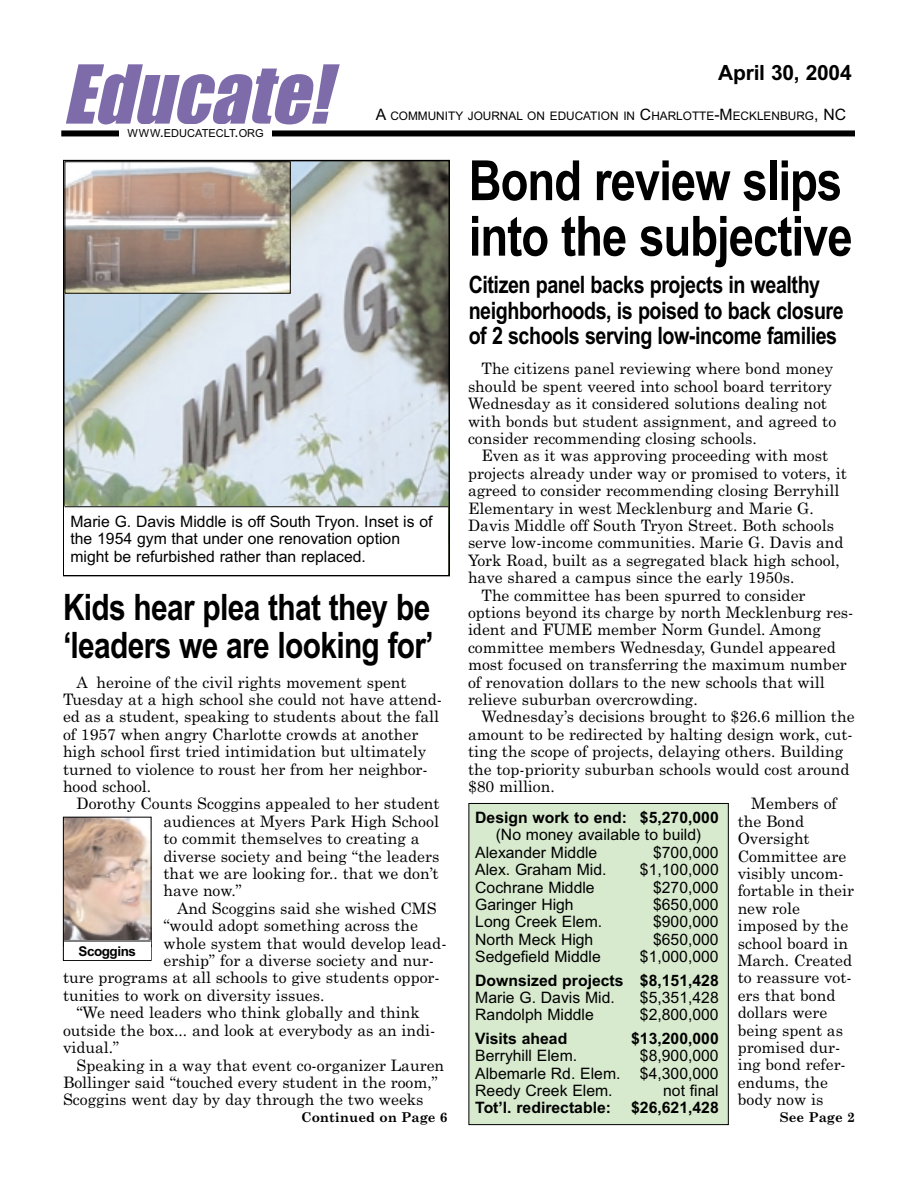
<style>
.page{position:relative;width:918px;height:1188px;background:#fff}
.page>*{position:absolute;margin:0;border:0;box-sizing:border-box;transform-origin:0 0}
.t1{font:italic 75px "Impact";color:#7e6baa}
.t2{font:700 55.5px/55.5px "Arial Narrow";letter-spacing:-.02em;color:#000}
.t3{font:700 36.45px/37.5px "Arial Narrow";letter-spacing:-.02em;color:#000}
.t4{font:700 24px/25.5px "Arial Narrow";letter-spacing:-.02em;color:#000}
.t5{font:700 21px "Arial";letter-spacing:-.01em;color:#000}
.t6{font:15.75px/17.4px "Century Schoolbook";color:#000}
.t7{font:15.75px/17.4px "Arial";color:#000}
.t8{font:700 15.75px "Arial";color:#000}
.t9{font:700 13.5px "Century Schoolbook";color:#000}
.t10{font:700 13.5px "Arial";letter-spacing:-.035em;color:#000}
.t11{font:11.85px "Arial";color:#000}
.t12{font:10.95px "Arial";color:#000}
.s1{font-size:15.75px}
.s2{font-size:14.7px}
</style>
<div class="page">
<div style="left:61px;top:130px;width:794px;height:6px;background:#000"></div>
<div style="left:120px;top:125px;width:152px;height:19px;background:#fff"></div>
<img style="left:65px;top:819px;width:85px;height:122px">
<div style="left:63px;top:817px;width:89px;height:144px;border:1px solid #000"></div>
<div style="left:64px;top:941px;width:87px;height:19px;background:#fff"></div>
<hr style="left:64px;top:941px;width:87px;height:1px;background:#000">
<div style="left:469px;top:803px;width:259px;height:322px;background:#d7eace"></div>
<div style="left:469px;top:803px;width:260px;height:322px;border:1px solid #000"></div>
<img style="left:66px;top:163px;width:381px;height:343px">
<hr style="left:64px;top:506px;width:384px;height:1px;background:#000">
<img style="left:66px;top:163px;width:223px;height:129px">
<div style="left:64px;top:161px;width:227px;height:133px;border:1px solid #000"></div>
<h1 class="t1" style="left:63px;top:70px;width:267px">Educate!</h1>
<h3 class="t5" style="left:718px;top:65px;width:135px">April 30, 2004</h3>
<p class="t11" style="left:376px;top:112px;width:472px"><span class="s1">A</span> COMMUNITY JOURNAL ON EDUCATION IN <span class="s1">C</span>HARLOTTE<span class="s1">-M</span>ECKLENBURG<span class="s1">, NC</span></p>
<p class="t12" style="left:128px;top:129px;width:138px">WWW<span class="s2">.</span>EDUCATECLT<span class="s2">.</span>ORG</p>
<h2 class="t2" style="left:469px;top:158px;width:385px">Bond review slips into the subjective</h2>
<h3 class="t4" style="left:469px;top:274px;width:377px">Citizen panel backs projects in wealthy neighborhoods, is poised to back closure of 2 schools serving low-income families</h3>
<p class="t6" style="left:468px;top:361px;width:370px;text-indent:13px">The citizens panel reviewing where bond money should be spent veered into school board territory Wednesday as it considered solutions dealing not with bonds but student assignment, and agreed to consider recommending closing schools.</p>
<p class="t6" style="left:482px;top:448px;width:348px">Even as it was approving proceeding with most</p>
<p class="t6" style="left:468px;top:466px;width:380px">projects already under way or promised to voters, it</p>
<p class="t6" style="left:468px;top:483px;width:373px">agreed to consider recommending closing Berryhill</p>
<p class="t6" style="left:468px;top:501px;width:347px">Elementary in west Mecklenburg and Marie G.</p>
<p class="t6" style="left:468px;top:518px;width:367px">Davis Middle off South Tryon Street. Both schools</p>
<p class="t6" style="left:468px;top:535px;width:377px">serve low-income communities. Marie G. Davis and</p>
<p class="t6" style="left:468px;top:553px;width:373px">York Road, built as a segregated black high school,</p>
<p class="t6" style="left:468px;top:570px;width:328px">have shared a campus since the early 1950s.</p>
<p class="t6" style="left:482px;top:588px;width:326px">The committee has been spurred to consider</p>
<p class="t6" style="left:468px;top:605px;width:387px">options beyond its charge by north Mecklenburg res-</p>
<p class="t6" style="left:468px;top:622px;width:354px">ident and FUME member Norm Gundel. Among</p>
<p class="t6" style="left:468px;top:640px;width:369px">committee members Wednesday, Gundel appeared</p>
<p class="t6" style="left:468px;top:657px;width:380px">most focused on transferring the maximum number</p>
<p class="t6" style="left:468px;top:675px;width:358px">of renovation dollars to the new schools that will</p>
<p class="t6" style="left:468px;top:692px;width:231px">relieve suburban overcrowding.</p>
<p class="t6" style="left:482px;top:709px;width:375px">Wednesday’s decisions brought to $26.6 million the</p>
<p class="t6" style="left:468px;top:727px;width:386px">amount to be redirected by halting design work, cut-</p>
<p class="t6" style="left:468px;top:744px;width:377px">ting the scope of projects, delaying others. Building</p>
<p class="t6" style="left:468px;top:762px;width:383px">the top-priority suburban schools would cost around</p>
<p class="t6" style="left:468px;top:779px;width:88px">$80 million.</p>
<p class="t6" style="left:751px;top:796px;width:87px">Members of</p>
<p class="t6" style="left:738px;top:814px;width:68px">the Bond</p>
<p class="t6" style="left:738px;top:831px;width:74px">Oversight</p>
<p class="t6" style="left:738px;top:849px;width:110px">Committee are</p>
<p class="t6" style="left:738px;top:866px;width:108px">visibly uncom-</p>
<p class="t6" style="left:738px;top:883px;width:118px">fortable in their</p>
<p class="t6" style="left:738px;top:901px;width:64px">new role</p>
<p class="t6" style="left:738px;top:918px;width:112px">imposed by the</p>
<p class="t6" style="left:738px;top:936px;width:112px">school board in</p>
<p class="t6" style="left:738px;top:953px;width:116px">March. Created</p>
<p class="t6" style="left:738px;top:970px;width:116px">to reassure vot-</p>
<p class="t6" style="left:738px;top:988px;width:99px">ers that bond</p>
<p class="t6" style="left:738px;top:1005px;width:91px">dollars were</p>
<p class="t6" style="left:738px;top:1023px;width:107px">being spent as</p>
<p class="t6" style="left:738px;top:1040px;width:104px">promised dur-</p>
<p class="t6" style="left:738px;top:1058px;width:110px">ing bond refer-</p>
<p class="t6" style="left:738px;top:1075px;width:92px">endums, the</p>
<p class="t6" style="left:738px;top:1092px;width:87px">body now is</p>
<p class="t7" style="left:70px;top:514px;width:364px">Marie G. Davis Middle is off South Tryon. Inset is of the 1954 gym that under one renovation option might be refurbished rather than replaced.</p>
<h3 class="t3" style="left:63px;top:592px;width:372px">Kids hear plea that they be ‘leaders we are looking for’</h3>
<p class="t6" style="left:63px;top:675px;width:381px;text-indent:13px">A heroine of the civil rights movement spent Tuesday at a high school she could not have attend&shy;ed as a student, speaking to students about the fall of 1957 when angry Charlotte crowds at another high school first tried intimidation but ultimately turned to violence to roust her from her neighbor&shy;hood school.</p>
<p class="t6" style="left:164px;top:797px;width:278px;text-indent:-87px">Dorothy Counts Scoggins appealed to her student audiences at Myers Park High School to commit themselves to creating a diverse society and being “the leaders that we are looking for.. that we don’t have now.”</p>
<p class="t6" style="left:177px;top:901px;width:261px">And Scoggins said she wished CMS</p>
<p class="t6" style="left:164px;top:918px;width:256px">“would adopt something across the</p>
<p class="t6" style="left:164px;top:936px;width:285px">whole system that would develop lead-</p>
<p class="t6" style="left:164px;top:953px;width:272px">ership” for a diverse society and nur-</p>
<p class="t6" style="left:63px;top:971px;width:378px">ture programs at all schools to give students oppor-</p>
<p class="t6" style="left:63px;top:988px;width:263px">tunities to work on diversity issues.</p>
<p class="t6" style="left:76px;top:1005px;width:345px">“We need leaders who think globally and think</p>
<p class="t6" style="left:63px;top:1023px;width:374px">outside the box... and look at everybody as an indi-</p>
<p class="t6" style="left:63px;top:1040px;width:58px">vidual.”</p>
<p class="t6" style="left:76px;top:1058px;width:369px">Speaking in a way that event co-organizer Lauren</p>
<p class="t6" style="left:63px;top:1075px;width:376px">Bollinger said “touched every student in the room,”</p>
<p class="t6" style="left:63px;top:1092px;width:362px">Scoggins went day by day through the two weeks</p>
<p class="t8" style="left:475px;top:812px;width:245px">Design work to end: $5,270,000</p>
<p class="t7" style="left:475px;top:828px;width:228px;text-indent:20px">(No money available to build)<br>Alexander Middle</p>
<p class="t7" style="left:653px;top:845px;width:67px">$700,000</p>
<p class="t7" style="left:475px;top:862px;width:133px">Alex. Graham Mid.</p>
<p class="t7" style="left:640px;top:862px;width:80px">$1,100,000</p>
<p class="t7" style="left:475px;top:880px;width:121px">Cochrane Middle</p>
<p class="t7" style="left:653px;top:880px;width:67px">$270,000</p>
<p class="t7" style="left:475px;top:897px;width:100px">Garinger High</p>
<p class="t7" style="left:653px;top:897px;width:67px">$650,000</p>
<p class="t7" style="left:475px;top:915px;width:128px">Long Creek Elem.</p>
<p class="t7" style="left:653px;top:915px;width:67px">$900,000</p>
<p class="t7" style="left:475px;top:932px;width:120px">North Meck High</p>
<p class="t7" style="left:653px;top:932px;width:67px">$650,000</p>
<p class="t7" style="left:475px;top:949px;width:127px">Sedgefield Middle</p>
<p class="t7" style="left:640px;top:949px;width:80px">$1,000,000</p>
<p class="t8" style="left:475px;top:974px;width:245px">Downsized projects $8,151,428</p>
<p class="t7" style="left:475px;top:990px;width:141px">Marie G. Davis Mid.</p>
<p class="t7" style="left:640px;top:990px;width:80px">$5,351,428</p>
<p class="t7" style="left:475px;top:1008px;width:120px">Randolph Middle</p>
<p class="t7" style="left:640px;top:1008px;width:80px">$2,800,000</p>
<p class="t8" style="left:475px;top:1032px;width:94px">Visits ahead</p>
<p class="t8" style="left:631px;top:1032px;width:89px">$13,200,000</p>
<p class="t7" style="left:475px;top:1048px;width:103px">Berryhill Elem.</p>
<p class="t10" style="left:78px;top:946px;width:59px">Scoggins</p>
<p class="t7" style="left:475px;top:1048px;width:245px;text-align:justify;text-indent:165px">$8,900,000<br>Albemarle Rd. Elem. $4,300,000<br>Reedy Creek Elem.</p>
<p class="t7" style="left:663px;top:1083px;width:57px">not final</p>
<p class="t8" style="left:475px;top:1102px;width:137px">Tot’l. redirectable:</p>
<p class="t8" style="left:631px;top:1102px;width:89px">$26,621,428</p>
<p class="t9" style="left:301px;top:1112px;width:148px">Continued on Page 6</p>
<p class="t9" style="left:780px;top:1112px;width:77px">See Page 2</p>
</div>
